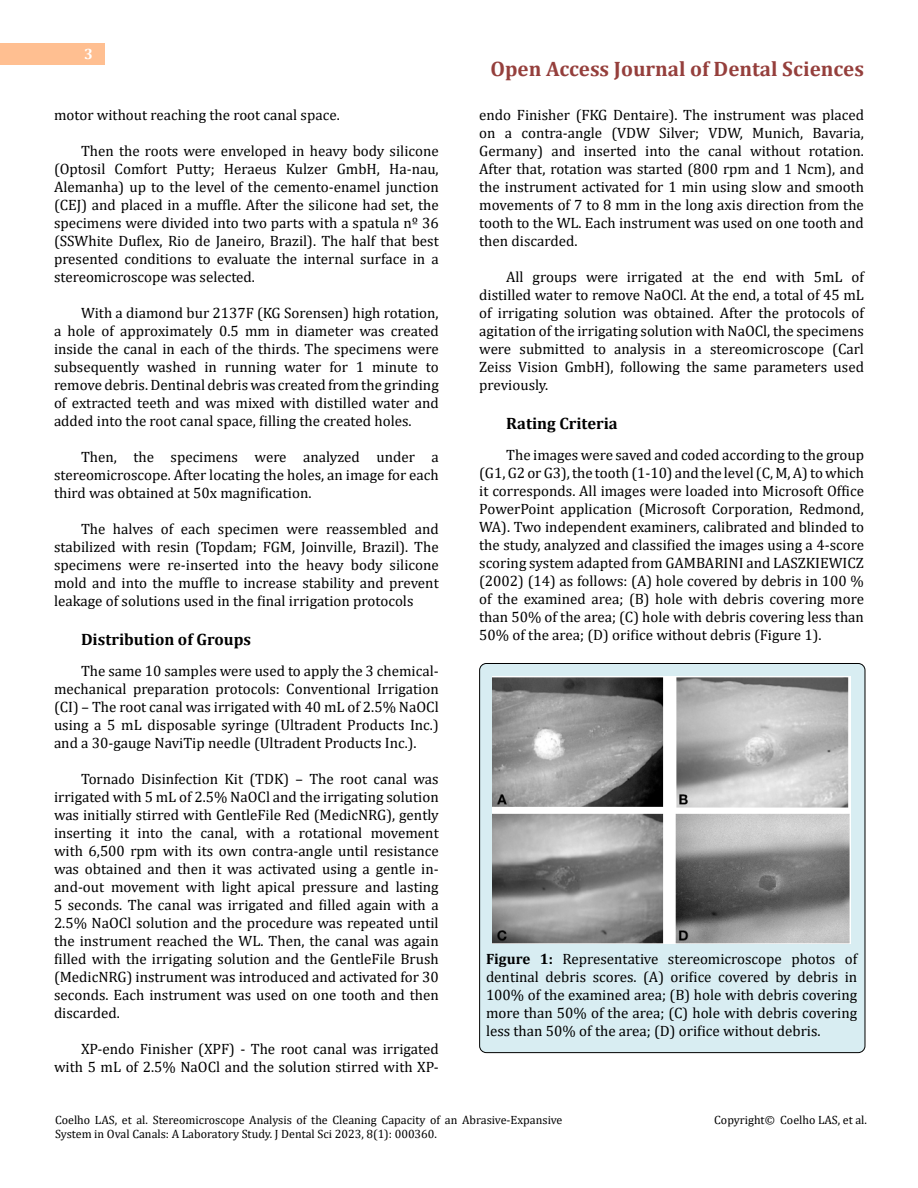
<style>
.page{position:relative;width:918px;height:1188px;background:#fff}
.page>*{position:absolute;margin:0;border:0;box-sizing:border-box;transform-origin:0 0}
.t1{font:700 21px "Cambria";color:#953f3c}
.t2{font:700 16.5px "Cambria";color:#000}
.t3{font:15px/18px "Cambria";color:#000;text-align:justify}
.t4{font:700 15px "Cambria";color:#fff}
.t5{font:12px/14.4px "Cambria";color:#000}
.s1{font-weight:700}
</style>
<div class="page">
<div style="left:0;top:43px;width:105px;height:21px;background:#ffbf91"></div>
<div style="left:480px;top:663px;width:385px;height:390px;background:#d8edf2;border-radius:7px"></div>
<div style="left:479px;top:663px;width:386px;height:390px;border:1px solid #000;border-radius:7px"></div>
<img style="left:493px;top:676px;width:357px;height:268px">
<p class="t4" style="left:84px;top:44px;width:10px">3</p>
<p class="t3" style="left:54px;top:105px;width:287px">motor without reaching the root canal space.</p>
<p class="t3" style="left:54px;top:141px;width:386px;text-indent:27px">Then the roots were enveloped in heavy body silicone (Optosil Comfort Putty; Heraeus Kulzer GmbH, Ha-nau, Alemanha) up to the level of the cemento-enamel junction (CEJ) and placed in a muffle. After the silicone had set, the specimens were divided into two parts with a spatula nº 36 (SSWhite Duflex, Rio de Janeiro, Brazil). The half that best presented conditions to evaluate the internal surface in a stereomicroscope was selected.</p>
<p class="t3" style="left:54px;top:303px;width:386px;text-indent:27px">With a diamond bur 2137F (KG Sorensen) high rotation, a hole of approximately 0.5 mm in diameter was created inside the canal in each of the thirds. The specimens were subsequently washed in running water for 1 minute to remove debris. Dentinal debris was created from the grinding of extracted teeth and was mixed with distilled water and added into the root canal space, filling the created holes.</p>
<p class="t3" style="left:54px;top:447px;width:386px;text-indent:27px">Then, the specimens were analyzed under a stereomicroscope. After locating the holes, an image for each third was obtained at 50x magnification.</p>
<p class="t3" style="left:54px;top:519px;width:386px;text-indent:27px">The halves of each specimen were reassembled and stabilized with resin (Topdam; FGM, Joinville, Brazil). The specimens were re-inserted into the heavy body silicone mold and into the muffle to increase stability and prevent leakage of solutions used in the final irrigation protocols</p>
<p class="t2" style="left:81px;top:627px;width:172px">Distribution of Groups</p>
<p class="t3" style="left:54px;top:662px;width:386px;text-indent:27px">The same 10 samples were used to apply the 3 chemical&shy;mechanical preparation protocols: Conventional Irrigation (CI) – The root canal was irrigated with 40 mL of 2.5% NaOCl using a 5 mL disposable syringe (Ultradent Products Inc.) and a 30-gauge NaviTip needle (Ultradent Products Inc.).</p>
<p class="t3" style="left:54px;top:770px;width:386px;text-indent:27px">Tornado Disinfection Kit (TDK) – The root canal was irrigated with 5 mL of 2.5% NaOCl and the irrigating solution was initially stirred with GentleFile Red (MedicNRG), gently inserting it into the canal, with a rotational movement with 6,500 rpm with its own contra-angle until resistance was obtained and then it was activated using a gentle in&shy;and-out movement with light apical pressure and lasting 5 seconds. The canal was irrigated and filled again with a 2.5% NaOCl solution and the procedure was repeated until the instrument reached the WL. Then, the canal was again filled with the irrigating solution and the GentleFile Brush (MedicNRG) instrument was introduced and activated for 30 seconds. Each instrument was used on one tooth and then discarded.</p>
<p class="t3" style="left:54px;top:1040px;width:386px;text-align:right">XP-endo Finisher (XPF) - The root canal was irrigated with 5 mL of 2.5% NaOCl and the solution stirred with XP-</p>
<h1 class="t1" style="left:490px;top:54px;width:375px">Open Access Journal of Dental Sciences</h1>
<p class="t3" style="left:479px;top:105px;width:386px">endo Finisher (FKG Dentaire). The instrument was placed on a contra-angle (VDW Silver; VDW, Munich, Bavaria, Germany) and inserted into the canal without rotation.<br>After that, rotation was started (800 rpm and 1 Ncm), and the instrument activated for 1 min using slow and smooth movements of 7 to 8 mm in the long axis direction from the tooth to the WL. Each instrument was used on one tooth and then discarded.</p>
<p class="t3" style="left:479px;top:267px;width:386px;text-indent:27px">All groups were irrigated at the end with 5mL of distilled water to remove NaOCl. At the end, a total of 45 mL of irrigating solution was obtained. After the protocols of agitation of the irrigating solution with NaOCl, the specimens were submitted to analysis in a stereomicroscope (Carl Zeiss Vision GmbH), following the same parameters used previously.</p>
<p class="t2" style="left:506px;top:411px;width:113px">Rating Criteria</p>
<p class="t3" style="left:479px;top:446px;width:386px;text-indent:27px">The images were saved and coded according to the group (G1, G2 or G3), the tooth (1-10) and the level (C, M, A) to which it corresponds. All images were loaded into Microsoft Office PowerPoint application (Microsoft Corporation, Redmond, WA). Two independent examiners, calibrated and blinded to the study, analyzed and classified the images using a 4-score scoring system adapted from GAMBARINI and LASZKIEWICZ (2002) (14) as follows: (A) hole covered by debris in 100 % of the examined area; (B) hole with debris covering more than 50% of the area; (C) hole with debris covering less than 50% of the area; (D) orifice without debris (Figure 1).</p>
<p class="t3" style="left:486px;top:950px;width:373px"><span class="s1">Figure 1:</span> Representative stereomicroscope photos of dentinal debris scores. (A) orifice covered by debris in 100% of the examined area; (B) hole with debris covering more than 50% of the area; (C) hole with debris covering less than 50% of the area; (D) orifice without debris.</p>
<p class="t5" style="left:55px;top:1112px;width:509px">Coelho LAS, et al. Stereomicroscope Analysis of the Cleaning Capacity of an Abrasive-Expansive<br>System in Oval Canals: A Laboratory Study. J Dental Sci 2023, 8(1): 000360.</p>
<p class="t5" style="left:714px;top:1112px;width:154px">Copyright© Coelho LAS, et al.</p>
</div>
